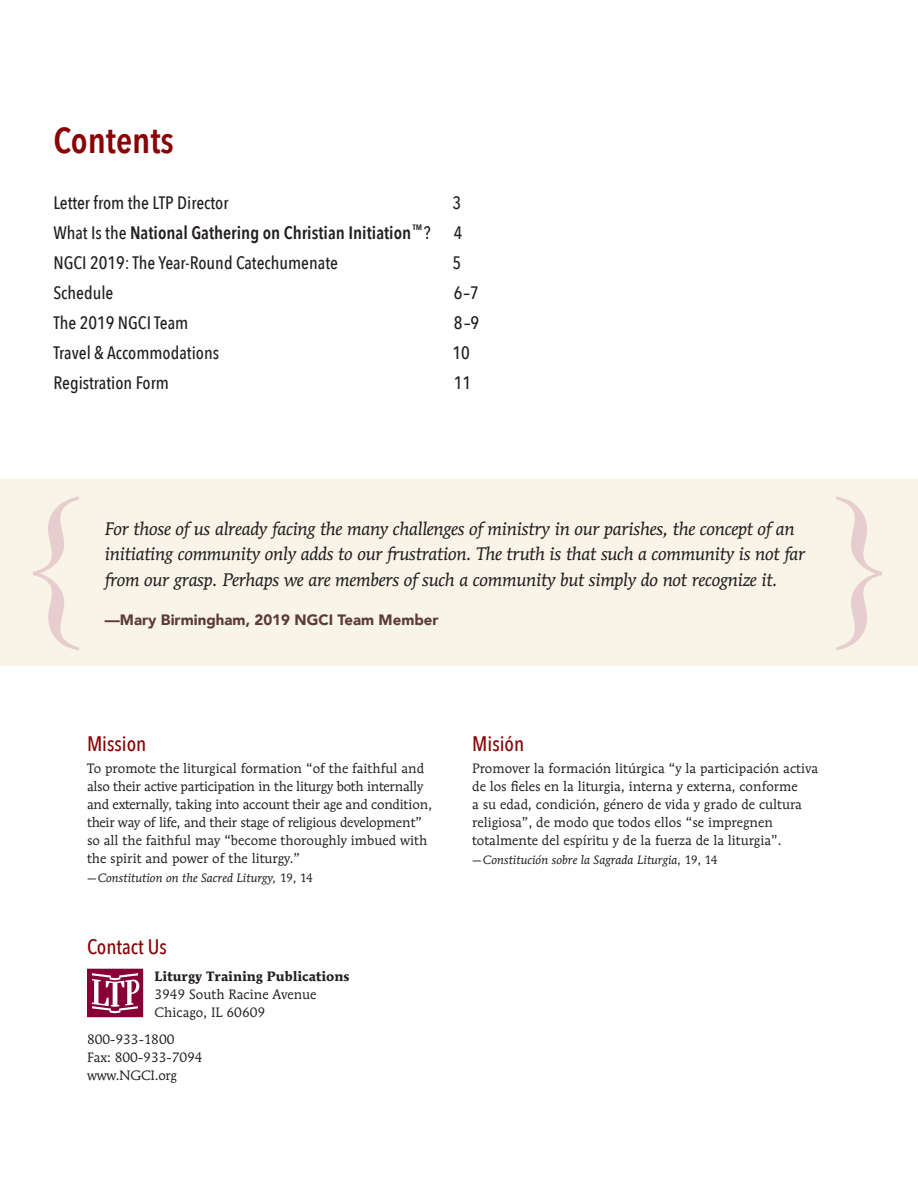
<style>
.page{position:relative;width:918px;height:1188px;background:#fff}
.page>*{position:absolute;margin:0;border:0;box-sizing:border-box;transform-origin:0 0}
.t1{font:169.2px "Onyx MT Std";color:#e7cdcd}
.TOC_head{font:600 36px "Avenir Next Condensed";color:#890304}
.t2{font:500 21px "Avenir Next Condensed";color:#890304}
.quote{font:italic 18px/25.5px "Mendoza Roman Std";letter-spacing:-.02em;color:#231f20}
.t3{font:500 18px "Avenir Next Condensed";color:#231f20}
.t4{font:600 18px "Avenir Next Condensed";color:#231f20}
.quote_attrib_to{font:900 15px "Avenir";color:#5c3a35}
.t5{font:13.5px/18px "Mendoza Roman Std";color:#231f20}
.t6{font:700 13.5px "Mendoza Roman Std";color:#231f20}
.t7{font:13.5px "Mendoza Roman Std";letter-spacing:-.02em;color:#231f20}
.t8{font:italic 12px "Mendoza Roman Std";color:#231f20}
.s1{font-weight:500}
.s2{font-style:normal}
</style>
<div class="page">
<svg style="left:87px;top:969px;width:56px;height:48px"></svg>
<div style="left:0;top:480px;width:918px;height:186px;background:#f8f4e8"></div>
<p class="TOC_head" style="left:53px;top:109px;width:122px">Contents</p>
<p class="t3" style="left:53px;top:191px;width:177px">Letter from the LTP Director</p>
<p class="t3" style="left:452px;top:191px;width:10px">3</p>
<p class="t4" style="left:53px;top:217px;width:379px"><span class="s1">What Is the</span> National Gathering on Christian Initiation<sup>™</sup><span class="s1">?</span></p>
<p class="t3" style="left:454px;top:221px;width:10px">4</p>
<p class="t3" style="left:53px;top:251px;width:286px">NGCI 2019: The Year-Round Catechumenate</p>
<p class="t3" style="left:452px;top:251px;width:10px">5</p>
<p class="t3" style="left:53px;top:281px;width:62px">Schedule</p>
<p class="t3" style="left:454px;top:281px;width:26px">6–7</p>
<p class="t3" style="left:53px;top:311px;width:136px">The 2019 NGCI Team</p>
<p class="t3" style="left:454px;top:311px;width:27px">8–9</p>
<p class="t3" style="left:53px;top:341px;width:167px">Travel &amp; Accommodations</p>
<p class="t3" style="left:452px;top:341px;width:19px">10</p>
<p class="t3" style="left:53px;top:371px;width:117px">Registration Form</p>
<p class="t3" style="left:454px;top:371px;width:19px">11</p>
<p class="t1" style="left:10px;top:478px;width:83px">{</p>
<p class="t1" style="left:821px;top:478px;width:83px">}</p>
<p class="quote" style="left:105px;top:516px;width:702px">For those of us already facing the many challenges of ministry in our parishes, the concept of an initiating community only adds to our frustration. The truth is that such a community is not far from our grasp. Perhaps we are members of such a community but simply do not recognize it.</p>
<p class="quote_attrib_to" style="left:105px;top:607px;width:335px">—Mary Birmingham, 2019 NGCI Team Member</p>
<p class="t2" style="left:87px;top:731px;width:61px">Mission</p>
<p class="t5" style="left:87px;top:760px;width:347px">To promote the liturgical formation “of the faithful and also their active participation in the liturgy both internally and externally, taking into account their age and condition, their way of life, and their stage of religious development” so all the faithful may “become thoroughly imbued with the spirit and power of the liturgy.”</p>
<p class="t8" style="left:87px;top:871px;width:228px"><span class="s2">—</span>Constitution on the Sacred Liturgy, <span class="s2">19, 14</span></p>
<p class="t2" style="left:87px;top:934px;width:81px">Contact Us</p>
<p class="t6" style="left:154px;top:968px;width:196px">Liturgy Training Publications</p>
<p class="t5" style="left:154px;top:985px;width:163px">3949 South Racine Avenue</p>
<p class="t5" style="left:154px;top:1003px;width:112px">Chicago, IL 60609</p>
<p class="t5" style="left:87px;top:1030px;width:89px">800-933-1800</p>
<p class="t5" style="left:87px;top:1048px;width:117px">Fax: 800-933-7094</p>
<p class="t7" style="left:87px;top:1067px;width:92px">www.NGCI.org</p>
<p class="t2" style="left:472px;top:731px;width:54px">Misión</p>
<p class="t5" style="left:472px;top:760px;width:348px">Promover la formación litúrgica “y la participación activa de los fieles en la liturgia, interna y externa, conforme<br>a su edad, condición, género de vida y grado de cultura religiosa”, de modo que todos ellos “se impregnen totalmente del espíritu y de la fuerza de la liturgia”.</p>
<p class="t8" style="left:472px;top:853px;width:247px"><span class="s2">—</span>Constitución sobre la Sagrada Liturgia<span class="s2">, 19, 14</span></p>
</div>
